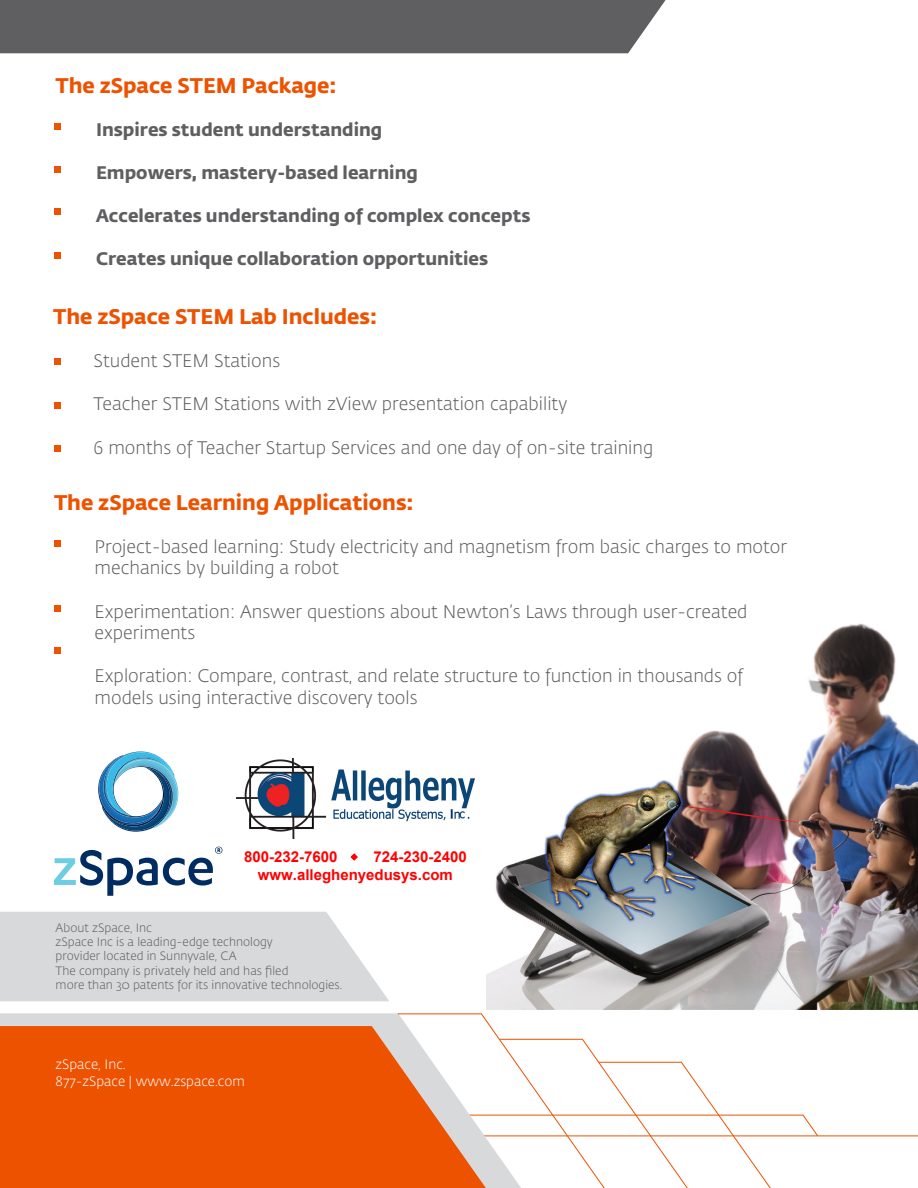
<style>
.page{position:relative;width:918px;height:1188px;background:#fff}
.page>*{position:absolute;margin:0;border:0;box-sizing:border-box;transform-origin:0 0}
.t1{font:700 21px "Fedra Sans Std";color:#ed5200}
.zSpace_Brochure{font:300 18px/21.6px "Fedra Sans Std";color:#5f5f62}
.zSpace_Brochure-2{font:700 18px "Fedra Sans Std";color:#5f5f62}
.t2{font:700 15px/17.9px "Arial";color:#f00}
.t3{font:300 13.5px "Fedra Sans Std";color:#fff}
.t4{font:300 12px "Fedra Sans Std";color:#5f5f62}
</style>
<div class="page">
<img style="left:486px;top:623px;width:432px;height:387px">
<hr style="left:398px;top:1135px;width:520px;height:1px;background:#ed5200">
<hr style="left:398px;top:1115px;width:405px;height:1px;background:#ed5200">
<div style="left:54px;top:123px;width:6px;height:7px;background:#ed5200"></div>
<div style="left:54px;top:166px;width:6px;height:7px;background:#ed5200"></div>
<div style="left:54px;top:252px;width:6px;height:7px;background:#ed5200"></div>
<svg style="left:54px;top:359px;width:6px;height:6px"></svg>
<svg style="left:54px;top:402px;width:6px;height:6px"></svg>
<div style="left:54px;top:445px;width:6px;height:7px;background:#ed5200"></div>
<svg style="left:0;top:1013px;width:480px;height:12px;background:#dededf"></svg>
<svg style="left:0;top:912px;width:389px;height:89px;background:#dbdcdd"></svg>
<svg style="left:0;top:1025px;width:480px;height:163px;background:#ec631a"></svg>
<hr style="left:398px;top:1013px;width:84px;height:1px;background:#ed5200">
<svg style="left:480px;top:1013px;width:316px;height:175px"></svg>
<svg style="left:802px;top:1114px;width:17px;height:23px"></svg>
<div style="left:0;top:0;width:666px;height:53px;background:#5f5f62"></div>
<div style="left:54px;top:540px;width:6px;height:7px;background:#ed5200"></div>
<svg style="left:54px;top:605px;width:6px;height:6px"></svg>
<svg style="left:54px;top:648px;width:6px;height:6px"></svg>
<svg style="left:54px;top:209px;width:6px;height:6px"></svg>
<svg style="left:54px;top:847px;width:168px;height:49px"></svg>
<img style="left:175px;top:778px;width:4px;height:31px">
<img style="left:135px;top:751px;width:40px;height:62px">
<img style="left:118px;top:752px;width:55px;height:62px">
<img style="left:98px;top:757px;width:64px;height:55px">
<img style="left:104px;top:768px;width:68px;height:63px">
<img style="left:237px;top:758px;width:238px;height:81px">
<p class="t1" style="left:56px;top:72px;width:282px">The zSpace STEM Package:</p>
<p class="zSpace_Brochure-2" style="left:96px;top:118px;width:288px">Inspires student understanding</p>
<p class="zSpace_Brochure-2" style="left:96px;top:161px;width:323px">Empowers, mastery-based learning</p>
<p class="zSpace_Brochure-2" style="left:96px;top:204px;width:436px">Accelerates understanding of complex concepts</p>
<p class="zSpace_Brochure-2" style="left:96px;top:247px;width:394px">Creates unique collaboration opportunities</p>
<p class="t1" style="left:53px;top:303px;width:325px">The zSpace STEM Lab Includes:</p>
<p class="zSpace_Brochure" style="left:94px;top:350px;width:188px">Student STEM Stations</p>
<p class="zSpace_Brochure" style="left:94px;top:394px;width:475px">Teacher STEM Stations with zView presentation capability</p>
<p class="zSpace_Brochure" style="left:94px;top:437px;width:561px">6 months of Teacher Startup Services and one day of on-site training</p>
<p class="t1" style="left:54px;top:489px;width:361px">The zSpace Learning Applications:</p>
<p class="zSpace_Brochure" style="left:94px;top:536px;width:694px">Project-based learning: Study electricity and magnetism from basic charges to motor mechanics by building a robot</p>
<p class="zSpace_Brochure" style="left:94px;top:601px;width:655px">Experimentation: Answer questions about Newton’s Laws through user-created experiments</p>
<p class="zSpace_Brochure" style="left:94px;top:666px;width:650px">Exploration: Compare, contrast, and relate structure to function in thousands of models using interactive discovery tools</p>
<p class="t2" style="left:244px;top:849px;width:95px">800-232-7600</p>
<p class="t2" style="left:258px;top:849px;width:210px;text-indent:115px">724-230-2400 www.alleghenyedusys.com</p>
<p class="t4" style="left:56px;top:920px;width:98px">About zSpace, Inc</p>
<p class="t4" style="left:56px;top:935px;width:219px">zSpace Inc is a leading-edge technology</p>
<p class="t4" style="left:56px;top:949px;width:182px">provider located in Sunnyvale, CA</p>
<p class="t4" style="left:56px;top:963px;width:234px">The company is privately held and has filed</p>
<p class="t4" style="left:56px;top:978px;width:288px">more than 30 patents for its innovative technologies.</p>
<p class="t3" style="left:56px;top:1057px;width:72px">zSpace, Inc.</p>
<p class="t3" style="left:56px;top:1073px;width:191px">877-zSpace | www.zspace.com</p>
</div>
